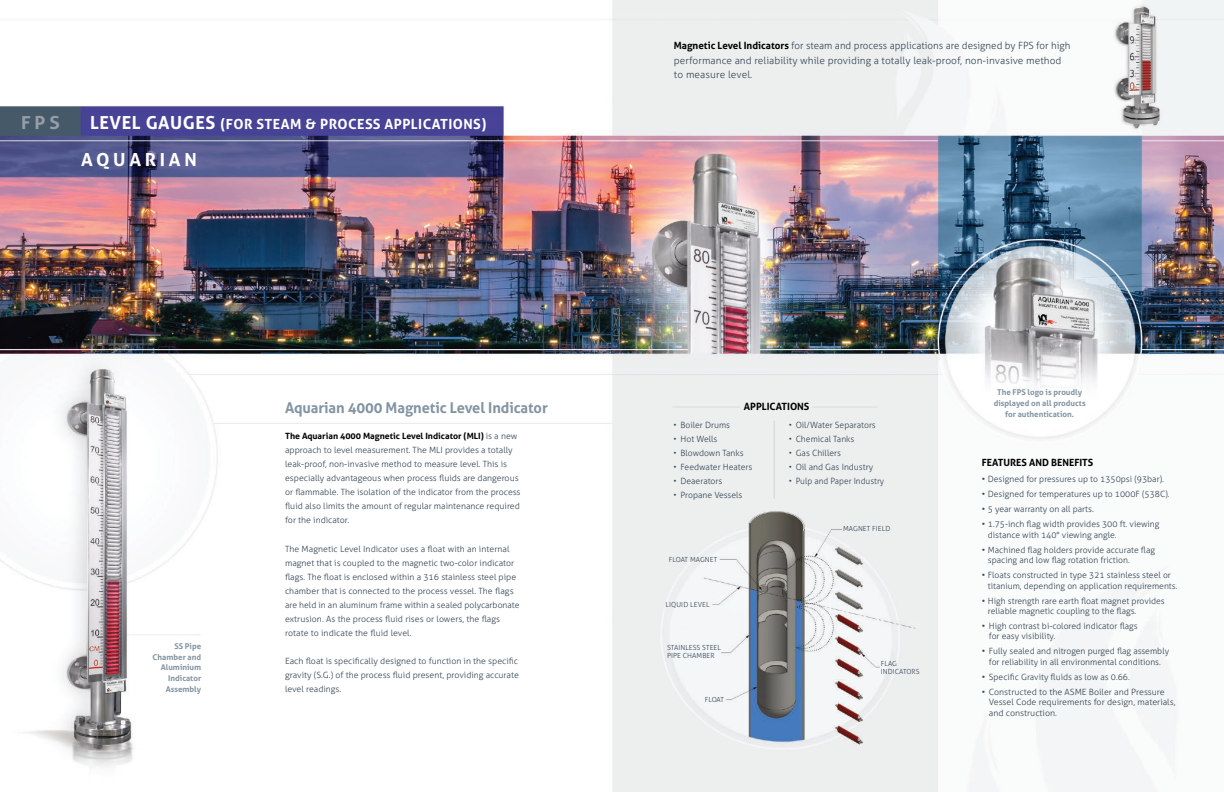
<style>
.page{position:relative;width:1224px;height:792px;background:#fff}
.page>*{position:absolute;margin:0;border:0;box-sizing:border-box;transform-origin:0 0}
.Intro_Text{font:700 18px "Aller";letter-spacing:.2em;color:#fff}
.Intro_Text-2{font:700 18px "Aller";color:#959ea7;scale:1.05 1}
.Intro_Text-3{font:700 14.9px "Aller";letter-spacing:-.005em;color:#8294a1}
.Intro_Text-4{font:700 14px "Aller";letter-spacing:.03em;color:#fff}
.Intro_Text-5{font:700 10px "Aller";color:#000001}
.Intro_Text-6{font:300 9.9px "Aller";letter-spacing:.005em;color:#354755}
.Intro_Text-7{font:700 9.9px "Aller";color:#000001}
.Intro_Text-8{font:300 8.6px/10.4px "Aller";color:#354755}
.Intro_Text-9{font:700 8.6px "Aller";color:#000001}
.Intro_Text-10{font:700 8px "Aller";color:#8294a1}
.Intro_Text-11{font:300 7px/8px "Aller";letter-spacing:.01em;color:#354755}
.s1{font-size:18px}
.s2{font-weight:300;color:#354755}
.s3{font-weight:700;color:#000001}
.s4{font-weight:400}
</style>
<div class="page">
<img style="left:0;top:0;width:1224px;height:792px">
<hr style="left:774px;top:421px;width:1px;height:78px;background:#d8dcdb">
<hr style="left:672px;top:407px;width:68px;height:1px;background:#d8dcdb">
<hr style="left:813px;top:407px;width:65px;height:1px;background:#d8dcdb">
<p class="Intro_Text-2" style="left:21px;top:111px;width:38px">FPS</p>
<p class="Intro_Text-4" style="left:90px;top:115px;width:398px"><span class="s1">LEVEL GAUGES</span> (FOR STEAM &amp; PROCESS APPLICATIONS)</p>
<p class="Intro_Text" style="left:81px;top:148px;width:117px">AQUARIAN</p>
<p class="Intro_Text-10" style="left:175px;top:641px;width:28px">SS Pipe</p>
<p class="Intro_Text-10" style="left:153px;top:652px;width:50px">Chamber and</p>
<p class="Intro_Text-10" style="left:161px;top:662px;width:42px">Aluminium</p>
<p class="Intro_Text-10" style="left:168px;top:673px;width:35px">Indicator</p>
<p class="Intro_Text-10" style="left:166px;top:684px;width:37px">Assembly</p>
<p class="Intro_Text-3" style="left:285px;top:399px;width:264px">Aquarian 4000 Magnetic Level Indicator</p>
<p class="Intro_Text-9" style="left:285px;top:431px;width:234px">The Aquarian 4000 Magnetic Level Indicator (MLI) <span class="s2">is a new</span></p>
<p class="Intro_Text-8" style="left:285px;top:445px;width:229px">approach to level measurement. The MLI provides a totally</p>
<p class="Intro_Text-8" style="left:285px;top:459px;width:224px">leak-proof, non-invasive method to measure level. This is</p>
<p class="Intro_Text-8" style="left:285px;top:473px;width:235px">especially advantageous when process fluids are dangerous</p>
<p class="Intro_Text-8" style="left:285px;top:487px;width:237px">or flammable. The isolation of the indicator from the process</p>
<p class="Intro_Text-8" style="left:285px;top:501px;width:236px">fluid also limits the amount of regular maintenance required</p>
<p class="Intro_Text-8" style="left:285px;top:515px;width:66px">for the indicator.</p>
<p class="Intro_Text-8" style="left:285px;top:544px;width:226px">The Magnetic Level Indicator uses a float with an internal</p>
<p class="Intro_Text-8" style="left:285px;top:558px;width:231px">magnet that is coupled to the magnetic two-color indicator</p>
<p class="Intro_Text-8" style="left:285px;top:572px;width:233px">flags. The float is enclosed within a 316 stainless steel pipe</p>
<p class="Intro_Text-8" style="left:285px;top:586px;width:230px">chamber that is connected to the process vessel. The flags</p>
<p class="Intro_Text-8" style="left:285px;top:600px;width:236px">are held in an aluminum frame within a sealed polycarbonate</p>
<p class="Intro_Text-8" style="left:285px;top:614px;width:217px">extrusion. As the process fluid rises or lowers, the flags</p>
<p class="Intro_Text-8" style="left:285px;top:628px;width:128px">rotate to indicate the fluid level.</p>
<p class="Intro_Text-8" style="left:285px;top:655px;width:235px">Each float is specifically designed to function in the specific</p>
<p class="Intro_Text-8" style="left:285px;top:669px;width:235px">gravity (S.G.) of the process fluid present, providing accurate</p>
<p class="Intro_Text-8" style="left:285px;top:683px;width:58px">level readings.</p>
<p class="Intro_Text-6" style="left:674px;top:40px;width:398px"><span class="s3">Magnetic Level Indicators</span> for steam and process applications are designed by FPS for high</p>
<p class="Intro_Text-6" style="left:674px;top:55px;width:389px">performance and reliability while providing a totally leak-proof, non-invasive method</p>
<p class="Intro_Text-6" style="left:674px;top:69px;width:80px">to measure level.</p>
<p class="Intro_Text-5" style="left:744px;top:400px;width:67px">APPLICATIONS</p>
<p class="Intro_Text-8" style="left:673px;top:420px;width:58px">• Boiler Drums</p>
<p class="Intro_Text-8" style="left:673px;top:434px;width:45px">• Hot Wells</p>
<p class="Intro_Text-8" style="left:673px;top:448px;width:72px">• Blowdown Tanks</p>
<p class="Intro_Text-8" style="left:673px;top:462px;width:80px">• Feedwater Heaters</p>
<p class="Intro_Text-8" style="left:673px;top:476px;width:50px">• Deaerators</p>
<p class="Intro_Text-8" style="left:673px;top:490px;width:70px">• Propane Vessels</p>
<p class="Intro_Text-11" style="left:669px;top:555px;width:50px">FLOAT MAGNET</p>
<p class="Intro_Text-11" style="left:666px;top:600px;width:46px">LIQUID LEVEL</p>
<p class="Intro_Text-11" style="left:667px;top:643px;width:55px">STAINLESS STEEL<br>PIPE CHAMBER</p>
<p class="Intro_Text-11" style="left:705px;top:695px;width:21px">FLOAT</p>
<p class="Intro_Text-8" style="left:789px;top:420px;width:89px">• Oil/Water Separators</p>
<p class="Intro_Text-8" style="left:789px;top:434px;width:67px">• Chemical Tanks</p>
<p class="Intro_Text-8" style="left:789px;top:448px;width:54px">• Gas Chillers</p>
<p class="Intro_Text-8" style="left:789px;top:462px;width:86px">• Oil and Gas Industry</p>
<p class="Intro_Text-8" style="left:789px;top:476px;width:97px">• Pulp and Paper Industry</p>
<p class="Intro_Text-11" style="left:843px;top:525px;width:49px">MAGNET FIELD</p>
<p class="Intro_Text-11" style="left:881px;top:659px;width:18px">FLAG</p>
<p class="Intro_Text-11" style="left:881px;top:667px;width:40px">INDICATORS</p>
<p class="Intro_Text-10" style="left:997px;top:388px;width:87px">The FPS logo is proudly</p>
<p class="Intro_Text-10" style="left:994px;top:398px;width:94px">displayed on all products</p>
<p class="Intro_Text-10" style="left:1005px;top:409px;width:70px">for authentication.</p>
<p class="Intro_Text-7" style="left:982px;top:457px;width:113px">FEATURES AND BENEFITS</p>
<p class="Intro_Text-8" style="left:982px;top:474px;width:184px"><span class="s4">•</span> Designed for pressures up to 1350psi (93bar).</p>
<p class="Intro_Text-8" style="left:982px;top:489px;width:189px"><span class="s4">•</span> Designed for temperatures up to 1000F (538C).</p>
<p class="Intro_Text-8" style="left:982px;top:504px;width:113px"><span class="s4">•</span> 5 year warranty on all parts.</p>
<p class="Intro_Text-8" style="left:982px;top:519px;width:179px"><span class="s4">•</span> 1.75-inch flag width provides 300 ft. viewing</p>
<p class="Intro_Text-8" style="left:988px;top:529px;width:130px">distance with 140° viewing angle.</p>
<p class="Intro_Text-8" style="left:982px;top:544px;width:175px"><span class="s4">•</span> Machined flag holders provide accurate flag</p>
<p class="Intro_Text-8" style="left:988px;top:555px;width:143px">spacing and low flag rotation friction.</p>
<p class="Intro_Text-8" style="left:988px;top:570px;width:191px;text-indent:-6px"><span class="s4">•</span> Floats constructed in type 321 stainless steel or titanium, depending on application requirements.</p>
<p class="Intro_Text-8" style="left:988px;top:595px;width:178px;text-indent:-6px"><span class="s4">•</span> High strength rare earth float magnet provides reliable magnetic coupling to the flags.</p>
<p class="Intro_Text-8" style="left:982px;top:621px;width:157px"><span class="s4">•</span> High contrast bi-colored indicator flags</p>
<p class="Intro_Text-8" style="left:989px;top:631px;width:68px">for easy visibility.</p>
<p class="Intro_Text-8" style="left:982px;top:646px;width:189px"><span class="s4">•</span> Fully sealed and nitrogen purged flag assembly</p>
<p class="Intro_Text-8" style="left:989px;top:656px;width:174px">for reliability in all environmental conditions.</p>
<p class="Intro_Text-8" style="left:982px;top:671px;width:149px"><span class="s4">•</span> Specific Gravity fluids as low as 0.66.</p>
<p class="Intro_Text-8" style="left:982px;top:686px;width:184px"><span class="s4">•</span> Constructed to the ASME Boiler and Pressure</p>
<p class="Intro_Text-8" style="left:989px;top:697px;width:188px">Vessel Code requirements for design, materials,</p>
<p class="Intro_Text-8" style="left:989px;top:707px;width:70px">and construction.</p>
</div>
